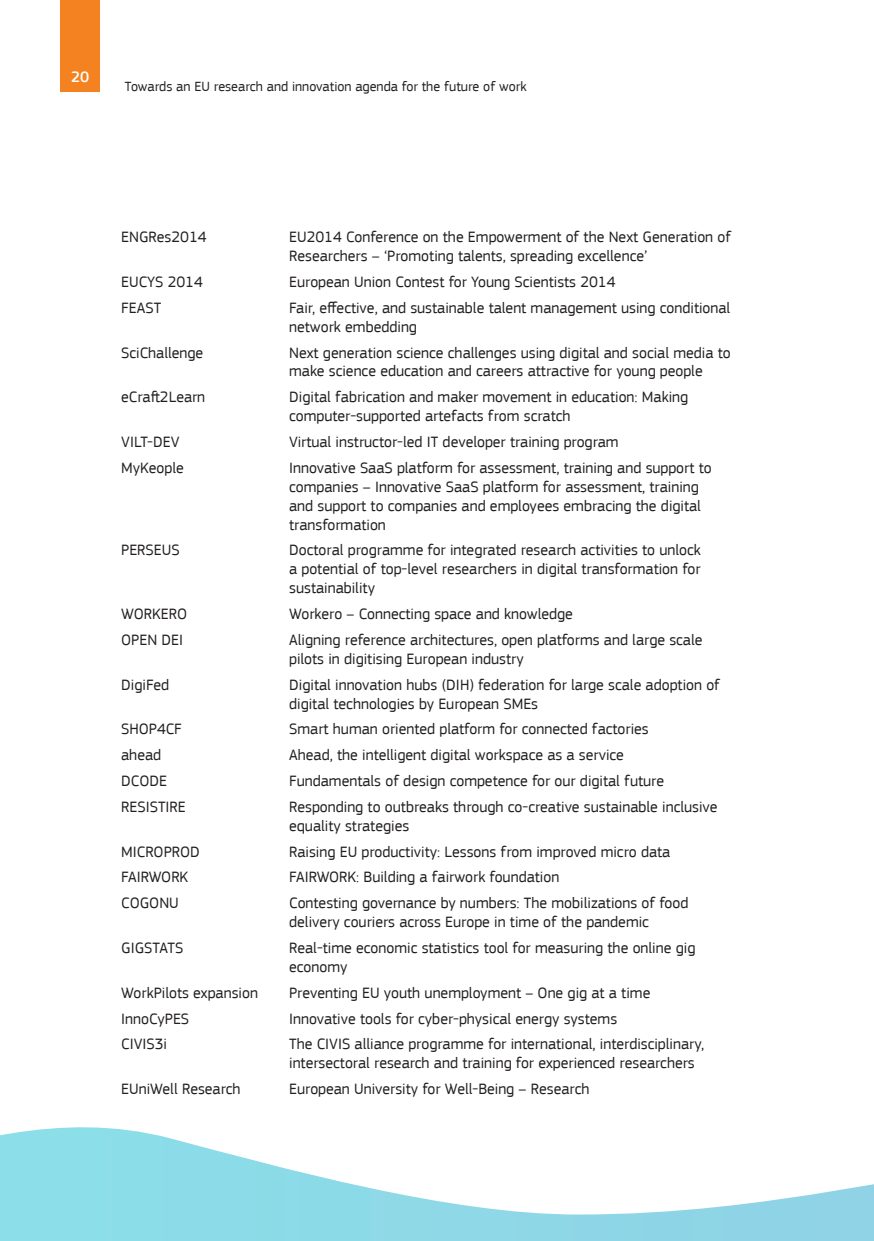
<style>
.page{position:relative;width:874px;height:1241px;background:#fff}
.page>*{position:absolute;margin:0;border:0;box-sizing:border-box;transform-origin:0 0}
.t1{font:15.75px/18.9px "EC Square Sans Pro";color:#231f20}
.t2{font:500 15.75px "EC Square Sans Pro";color:#fff}
.t3{font:14px "EC Square Sans Pro";color:#231f20}
</style>
<div class="page">
<div style="left:0;top:987px;width:873px;height:253px;background:#8dd8e7"></div>
<svg style="left:0;top:987px;width:873px;height:228px;background:#edf9fb"></svg>
<div style="left:60px;top:0;width:40px;height:91px;background:#f58220"></div>
<p class="t2" style="left:71px;top:68px;width:20px">20</p>
<p class="t3" style="left:125px;top:78px;width:403px">Towards an EU research and innovation agenda for the future of work</p>
<p class="t1" style="left:121px;top:228px;width:87px">ENGRes2014</p>
<p class="t1" style="left:289px;top:228px;width:443px">EU2014 Conference on the Empowerment of the Next Generation of<br>Researchers – ‘Promoting talents, spreading excellence’</p>
<p class="t1" style="left:121px;top:272px;width:83px">EUCYS 2014</p>
<p class="t1" style="left:289px;top:272px;width:327px">European Union Contest for Young Scientists 2014</p>
<p class="t1" style="left:121px;top:298px;width:41px">FEAST</p>
<p class="t1" style="left:289px;top:298px;width:442px">Fair, effective, and sustainable talent management using conditional network embedding</p>
<p class="t1" style="left:121px;top:343px;width:83px">SciChallenge</p>
<p class="t1" style="left:289px;top:343px;width:443px">Next generation science challenges using digital and social media to make science education and careers attractive for young people</p>
<p class="t1" style="left:121px;top:387px;width:85px">eCraft2Learn</p>
<p class="t1" style="left:289px;top:387px;width:400px">Digital fabrication and maker movement in education: Making computer-supported artefacts from scratch</p>
<p class="t1" style="left:121px;top:432px;width:60px">VILT-DEV</p>
<p class="t1" style="left:289px;top:432px;width:331px">Virtual instructor-led IT developer training program</p>
<p class="t1" style="left:121px;top:458px;width:64px">MyKeople</p>
<p class="t1" style="left:289px;top:458px;width:424px">Innovative SaaS platform for assessment, training and support to companies – Innovative SaaS platform for assessment, training and support to companies and employees embracing the digital transformation</p>
<p class="t1" style="left:121px;top:541px;width:60px">PERSEUS</p>
<p class="t1" style="left:289px;top:541px;width:413px;text-align:justify">Doctoral programme for integrated research activities to unlock a potential of top-level researchers in digital transformation for sustainability</p>
<p class="t1" style="left:121px;top:604px;width:67px">WORKERO</p>
<p class="t1" style="left:289px;top:604px;width:285px">Workero – Connecting space and knowledge</p>
<p class="t1" style="left:121px;top:630px;width:63px">OPEN DEI</p>
<p class="t1" style="left:289px;top:630px;width:414px">Aligning reference architectures, open platforms and large scale pilots in digitising European industry</p>
<p class="t1" style="left:121px;top:675px;width:50px">DigiFed</p>
<p class="t1" style="left:289px;top:675px;width:432px">Digital innovation hubs (DIH) federation for large scale adoption of digital technologies by European SMEs</p>
<p class="t1" style="left:121px;top:719px;width:62px">SHOP4CF</p>
<p class="t1" style="left:289px;top:719px;width:361px">Smart human oriented platform for connected factories</p>
<p class="t1" style="left:121px;top:745px;width:41px">ahead</p>
<p class="t1" style="left:289px;top:745px;width:336px">Ahead, the intelligent digital workspace as a service</p>
<p class="t1" style="left:121px;top:771px;width:47px">DCODE</p>
<p class="t1" style="left:289px;top:771px;width:376px">Fundamentals of design competence for our digital future</p>
<p class="t1" style="left:121px;top:797px;width:66px">RESISTIRE</p>
<p class="t1" style="left:289px;top:797px;width:430px">Responding to outbreaks through co-creative sustainable inclusive equality strategies</p>
<p class="t1" style="left:121px;top:842px;width:80px">MICROPROD</p>
<p class="t1" style="left:289px;top:842px;width:382px">Raising EU productivity: Lessons from improved micro data</p>
<p class="t1" style="left:121px;top:867px;width:69px">FAIRWORK</p>
<p class="t1" style="left:289px;top:867px;width:271px">FAIRWORK: Building a fairwork foundation</p>
<p class="t1" style="left:121px;top:893px;width:59px">COGONU</p>
<p class="t1" style="left:289px;top:893px;width:400px">Contesting governance by numbers: The mobilizations of food delivery couriers across Europe in time of the pandemic</p>
<p class="t1" style="left:121px;top:938px;width:64px">GIGSTATS</p>
<p class="t1" style="left:289px;top:938px;width:407px">Real-time economic statistics tool for measuring the online gig economy</p>
<p class="t1" style="left:121px;top:983px;width:138px">WorkPilots expansion</p>
<p class="t1" style="left:289px;top:983px;width:362px">Preventing EU youth unemployment – One gig at a time</p>
<p class="t1" style="left:121px;top:1008px;width:69px">InnoCyPES</p>
<p class="t1" style="left:289px;top:1008px;width:329px">Innovative tools for cyber-physical energy systems</p>
<p class="t1" style="left:121px;top:1034px;width:47px">CIVIS3i</p>
<p class="t1" style="left:289px;top:1034px;width:416px">The CIVIS alliance programme for international, interdisciplinary, intersectoral research and training for experienced researchers</p>
<p class="t1" style="left:121px;top:1079px;width:121px">EUniWell Research</p>
<p class="t1" style="left:289px;top:1079px;width:301px">European University for Well-Being – Research</p>
</div>
